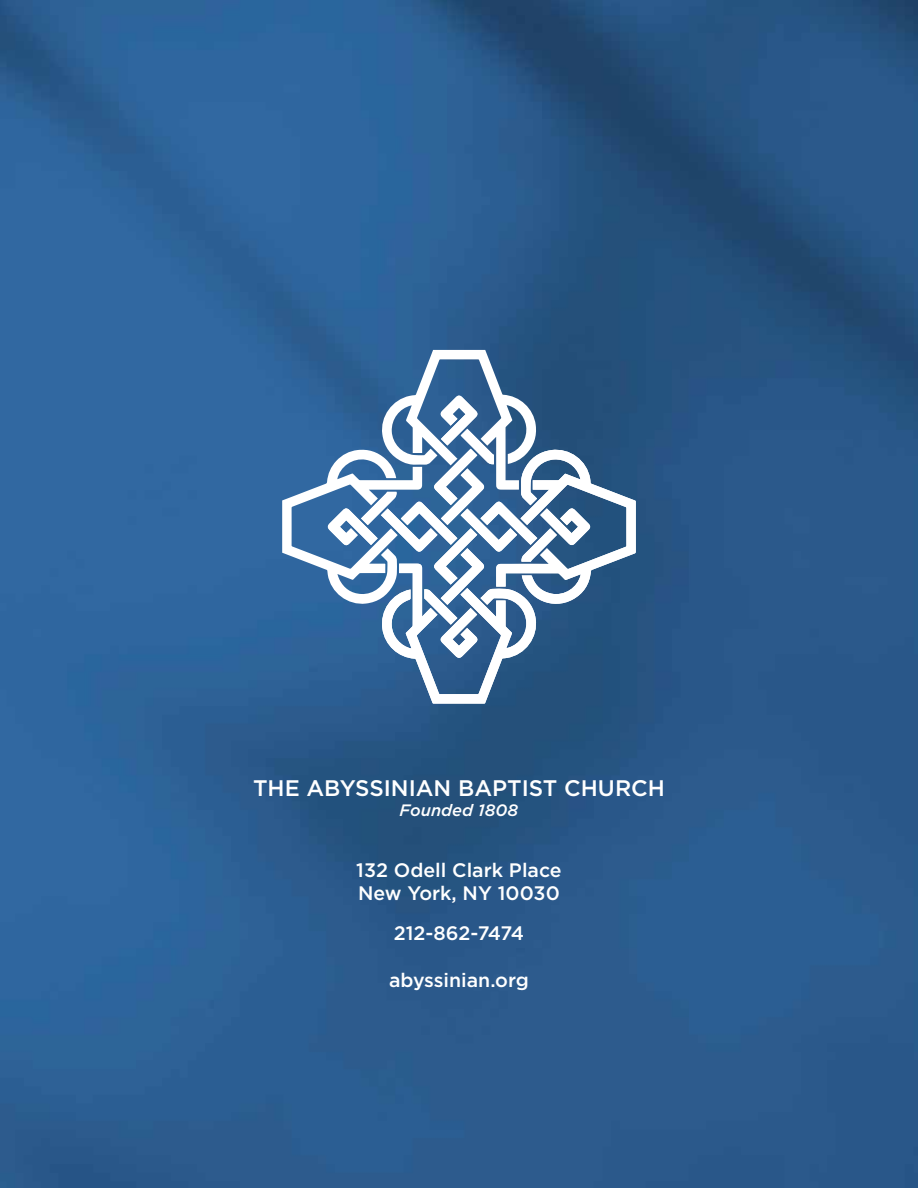
<style>
.page{position:relative;width:918px;height:1188px;background:#fff}
.page>*{position:absolute;margin:0;border:0;box-sizing:border-box;transform-origin:0 0}
.t1{font:500 22.5px "Gotham";color:#fff}
.t2{font:500 19.5px/23.4px "Gotham";color:#fff}
.t3{font:italic 500 16.5px "Gotham";color:#fff}
</style>
<div class="page">
<img style="left:0;top:0;width:918px;height:1188px">
<svg style="left:282px;top:350px;width:354px;height:354px"></svg>
<p class="t1" style="left:253px;top:776px;width:413px">THE ABYSSINIAN BAPTIST CHURCH</p>
<p class="t3" style="left:400px;top:801px;width:120px">Founded 1808</p>
<p class="t2" style="left:356px;top:858px;width:207px">132 Odell Clark Place<br>New York, NY 10030</p>
<p class="t2" style="left:394px;top:921px;width:132px">212-862-7474</p>
<p class="t2" style="left:389px;top:968px;width:141px">abyssinian.org</p>
</div>
